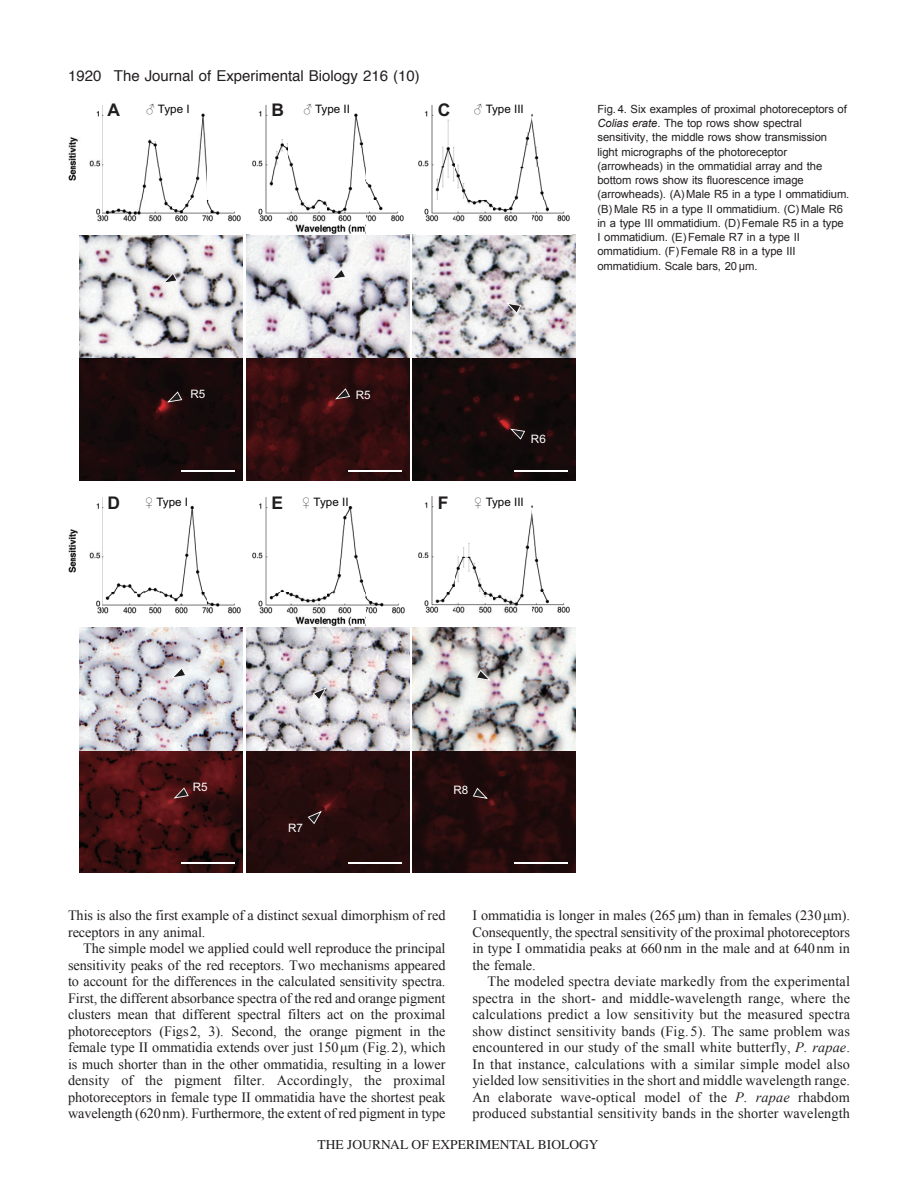
<style>
.page{position:relative;width:918px;height:1188px;background:#fff}
.page>*{position:absolute;margin:0;border:0;box-sizing:border-box;transform-origin:0 0}
.t1{font:700 17.4px "Arial";color:#201d1e}
.t2{font:15px "Helvetica";color:#231f20}
.t3{font:14.25px/16.5px "Times New Roman";letter-spacing:-.005em;color:#231f20;text-align:justify}
.t4{font:13.5px "Times";color:#231f20}
.t5{font:11.7px "Arial";color:#040503}
.t6{font:11.7px "Arial";color:#fff}
.t7{font:11.25px/14.2px "Arial";letter-spacing:-.005em;color:#231f20}
.s1{color:#201d1e}
.s2{font-style:italic}
</style>
<div class="page">
<img style="left:247px;top:628px;width:162px;height:244px">
<img style="left:80px;top:628px;width:162px;height:244px">
<img style="left:413px;top:628px;width:162px;height:244px">
<img style="left:80px;top:235px;width:162px;height:245px">
<img style="left:413px;top:235px;width:162px;height:245px">
<img style="left:247px;top:235px;width:162px;height:245px">
<svg style="left:510px;top:429px;width:15px;height:11px"></svg>
<svg style="left:167px;top:391px;width:15px;height:12px"></svg>
<svg style="left:335px;top:388px;width:15px;height:11px"></svg>
<svg style="left:308px;top:811px;width:14px;height:13px"></svg>
<svg style="left:473px;top:788px;width:15px;height:11px"></svg>
<svg style="left:174px;top:787px;width:15px;height:12px"></svg>
<svg style="left:171px;top:667px;width:15px;height:11px"></svg>
<svg style="left:313px;top:687px;width:14px;height:14px"></svg>
<svg style="left:163px;top:273px;width:15px;height:11px"></svg>
<svg style="left:506px;top:303px;width:15px;height:11px"></svg>
<svg style="left:331px;top:269px;width:15px;height:11px"></svg>
<svg style="left:476px;top:670px;width:15px;height:11px"></svg>
<img style="left:68px;top:497px;width:173px;height:130px">
<img style="left:68px;top:105px;width:173px;height:117px">
<img style="left:252px;top:497px;width:153px;height:130px">
<img style="left:252px;top:105px;width:152px;height:129px">
<img style="left:418px;top:496px;width:152px;height:118px">
<img style="left:418px;top:105px;width:152px;height:117px">
<hr style="left:181px;top:470px;width:54px;height:1px;background:#fff">
<hr style="left:515px;top:470px;width:53px;height:1px;background:#fff">
<hr style="left:349px;top:470px;width:53px;height:1px;background:#fff">
<hr style="left:181px;top:862px;width:54px;height:2px;background:#fff">
<hr style="left:515px;top:862px;width:53px;height:2px;background:#fff">
<hr style="left:349px;top:862px;width:53px;height:2px;background:#fff">
<div style="left:131px;top:614px;width:75px;height:12px;background:#fff"></div>
<p class="t2" style="left:68px;top:69px;width:35px">1920</p>
<p class="t2" style="left:114px;top:69px;width:307px">The Journal of Experimental Biology 216 (10)</p>
<p class="t1" style="left:107px;top:100px;width:14px">A</p>
<p class="t5" style="left:146px;top:105px;width:45px"><span class="s1">♂</span> Type I</p>
<p class="t1" style="left:271px;top:100px;width:14px">B</p>
<p class="t1" style="left:438px;top:100px;width:14px">C</p>
<p class="t5" style="left:303px;top:105px;width:48px"><span class="s1">♂</span> Type II</p>
<p class="t5" style="left:474px;top:105px;width:51px"><span class="s1">♂</span> Type III</p>
<p class="t6" style="left:190px;top:390px;width:16px">R5</p>
<p class="t6" style="left:356px;top:390px;width:16px">R5</p>
<p class="t6" style="left:531px;top:435px;width:16px">R6</p>
<p class="t1" style="left:107px;top:492px;width:14px">D</p>
<p class="t5" style="left:145px;top:497px;width:45px"><span class="s1">♀</span> Type I</p>
<p class="t1" style="left:271px;top:492px;width:13px">E</p>
<p class="t1" style="left:438px;top:492px;width:12px">F</p>
<p class="t5" style="left:302px;top:497px;width:48px"><span class="s1">♀</span> Type II</p>
<p class="t5" style="left:474px;top:497px;width:51px"><span class="s1">♀</span> Type III</p>
<p class="t7" style="left:597px;top:102px;width:253px">Fig. 4. Six examples of proximal photoreceptors of <span class="s2">Colias erate</span>. The top rows show spectral sensitivity, the middle rows show transmission light micrographs of the photoreceptor (arrowheads) in the ommatidial array and the bottom rows show its fluorescence image (arrowheads). (A) Male R5 in a type I ommatidium. (B) Male R5 in a type II ommatidium. (C) Male R6 in a type III ommatidium. (D) Female R5 in a type I ommatidium. (E) Female R7 in a type II ommatidium. (F) Female R8 in a type III ommatidium. Scale bars, 20 μm.</p>
<p class="t6" style="left:193px;top:783px;width:16px">R5</p>
<p class="t6" style="left:288px;top:824px;width:16px">R7</p>
<p class="t6" style="left:453px;top:786px;width:16px">R8</p>
<p class="t3" style="left:68px;top:907px;width:379px">This is also the first example of a distinct sexual dimorphism of red receptors in any animal.</p>
<p class="t3" style="left:68px;top:940px;width:379px;text-indent:15px">The simple model we applied could well reproduce the principal sensitivity peaks of the red receptors. Two mechanisms appeared to account for the differences in the calculated sensitivity spectra.<br>First, the different absorbance spectra of the red and orange pigment clusters mean that different spectral filters act on the proximal photoreceptors (Figs2, 3). Second, the orange pigment in the female type II ommatidia extends over just 150μm (Fig.2), which is much shorter than in the other ommatidia, resulting in a lower density of the pigment filter. Accordingly, the proximal photoreceptors in female type II ommatidia have the shortest peak wavelength (620nm). Furthermore, the extent of red pigment in type</p>
<p class="t3" style="left:472px;top:907px;width:379px">I ommatidia is longer in males (265μm) than in females (230μm).<br>Consequently, the spectral sensitivity of the proximal photoreceptors in type I ommatidia peaks at 660nm in the male and at 640nm in the female.</p>
<p class="t3" style="left:472px;top:973px;width:379px;text-indent:15px">The modeled spectra deviate markedly from the experimental spectra in the short- and middle-wavelength range, where the calculations predict a low sensitivity but the measured spectra show distinct sensitivity bands (Fig. 5). The same problem was encountered in our study of the small white butterfly, <span class="s2">P. rapae</span>.<br>In that instance, calculations with a similar simple model also yielded low sensitivities in the short and middle wavelength range.<br>An elaborate wave-optical model of the <span class="s2">P. rapae</span> rhabdom produced substantial sensitivity bands in the shorter wavelength</p>
<p class="t4" style="left:318px;top:1137px;width:282px">THE JOURNAL OF EXPERIMENTAL BIOLOGY</p>
</div>
